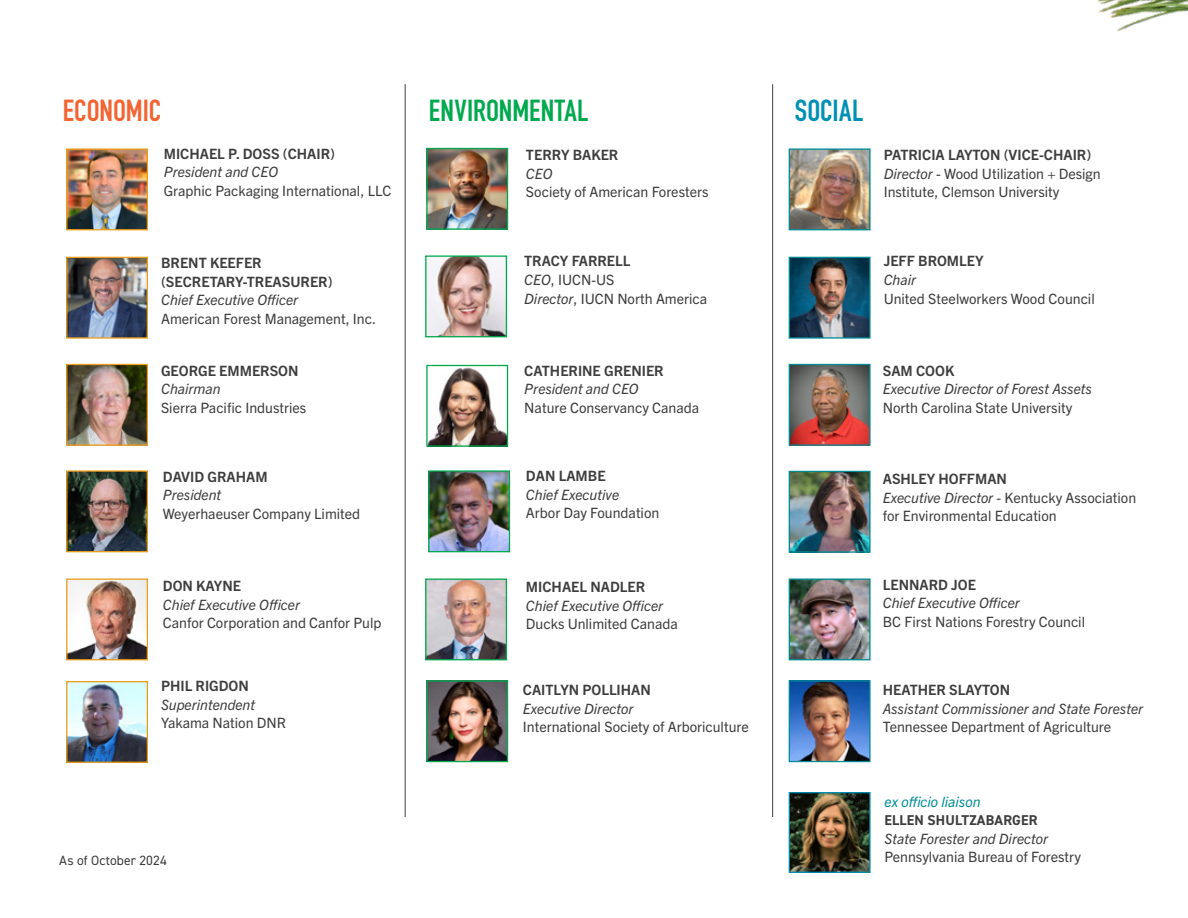
<style>
.page{position:relative;width:1188px;height:918px;background:#fff}
.page>*{position:absolute;margin:0;border:0;box-sizing:border-box;transform-origin:0 0}
.t1{font:700 30px "DIN Condensed";letter-spacing:.005em;color:#00a94e}
.t2{font:700 30px "DIN Condensed";color:#f26533}
.t3{font:700 30px "DIN Condensed";letter-spacing:.005em;color:#0090b5}
.t4{font:14.25px/18.6px "Trade Gothic Next LT Pro";color:#3e3e3f}
.t5{font:italic 14.25px/18.6px "Trade Gothic Next LT Pro";color:#3e3e3f}
.t6{font:700 14.25px/18.6px "Trade Gothic Next LT Pro";color:#3e3e3f}
.t7{font:13.5px "DIN2014";letter-spacing:.01em;color:#3e3e3f}
.s1{font-weight:700}
.s2{font-style:italic}
.s3{font-weight:400;font-style:italic}
.s4{font-weight:400}
.s5{font-weight:700;font-style:normal}
.s6{font-style:normal}
.s7{color:#008c95}
.s8{font-family:"DIN2014";font-weight:700;font-style:normal}
</style>
<div class="page">
<img style="left:791px;top:794px;width:78px;height:77px">
<div style="left:789px;top:792px;width:82px;height:81px;border:1px solid #0090b5"></div>
<hr style="left:405px;top:84px;width:1px;height:733px;background:#3e3e3f">
<hr style="left:772px;top:84px;width:1px;height:733px;background:#3e3e3f">
<img style="left:428px;top:150px;width:78px;height:78px">
<div style="left:426px;top:148px;width:82px;height:82px;border:1px solid #00a94e"></div>
<img style="left:430px;top:472px;width:78px;height:78px">
<div style="left:428px;top:470px;width:82px;height:82px;border:1px solid #00a94e"></div>
<img style="left:427px;top:581px;width:78px;height:77px">
<div style="left:425px;top:579px;width:82px;height:81px;border:1px solid #00a94e"></div>
<img style="left:68px;top:150px;width:78px;height:78px">
<div style="left:66px;top:148px;width:82px;height:82px;border:1px solid #ec9c18"></div>
<img style="left:68px;top:472px;width:78px;height:78px">
<div style="left:66px;top:470px;width:82px;height:82px;border:1px solid #ec9c18"></div>
<img style="left:428px;top:367px;width:78px;height:78px">
<div style="left:426px;top:365px;width:82px;height:82px;border:1px solid #00a94e"></div>
<img style="left:68px;top:259px;width:78px;height:78px">
<div style="left:66px;top:257px;width:82px;height:82px;border:1px solid #ec9c18"></div>
<img style="left:791px;top:259px;width:78px;height:78px">
<div style="left:789px;top:257px;width:82px;height:82px;border:1px solid #008c95"></div>
<img style="left:791px;top:473px;width:78px;height:78px">
<div style="left:789px;top:471px;width:82px;height:82px;border:1px solid #008c95"></div>
<img style="left:791px;top:581px;width:78px;height:77px">
<div style="left:789px;top:579px;width:82px;height:81px;border:1px solid #008c95"></div>
<img style="left:791px;top:682px;width:78px;height:78px">
<div style="left:789px;top:680px;width:82px;height:82px;border:1px solid #008c95"></div>
<img style="left:791px;top:150px;width:78px;height:78px">
<div style="left:789px;top:148px;width:82px;height:82px;border:1px solid #008c95"></div>
<img style="left:427px;top:257px;width:78px;height:78px">
<div style="left:425px;top:255px;width:82px;height:82px;border:1px solid #00a94e"></div>
<img style="left:68px;top:366px;width:78px;height:78px">
<div style="left:66px;top:364px;width:82px;height:82px;border:1px solid #ec9c18"></div>
<img style="left:68px;top:581px;width:78px;height:77px">
<div style="left:66px;top:579px;width:82px;height:81px;border:1px solid #ec9c18"></div>
<img style="left:428px;top:682px;width:78px;height:78px">
<div style="left:426px;top:680px;width:82px;height:82px;border:1px solid #00a94e"></div>
<img style="left:68px;top:683px;width:78px;height:78px">
<div style="left:66px;top:681px;width:82px;height:82px;border:1px solid #ec9c18"></div>
<img style="left:791px;top:366px;width:78px;height:78px">
<div style="left:789px;top:364px;width:82px;height:82px;border:1px solid #008c95"></div>
<img style="left:1097px;top:0;width:91px;height:32px">
<p class="t2" style="left:63px;top:90px;width:100px">ECONOMIC</p>
<p class="t1" style="left:429px;top:90px;width:161px">ENVIRONMENTAL</p>
<p class="t3" style="left:795px;top:90px;width:70px">SOCIAL</p>
<p class="t4" style="left:164px;top:143px;width:229px"><span class="s1">MICHAEL P. DOSS (CHAIR)<br></span><span class="s2">President and CEO<br></span>Graphic Packaging International, LLC</p>
<p class="t4" style="left:526px;top:145px;width:184px"><span class="s1">TERRY BAKER<br></span><span class="s2">CEO<br></span>Society of American Foresters</p>
<p class="t4" style="left:884px;top:145px;width:219px"><span class="s1">PATRICIA LAYTON (VICE-CHAIR)<br></span><span class="s2">Director -</span> Wood Utilization + Design<br>Institute, Clemson University</p>
<p class="t6" style="left:161px;top:253px;width:217px">BRENT KEEFER (SECRETARY-TREASURER)<br><span class="s3">Chief Executive Officer<br></span><span class="s4">American Forest Management, Inc.</span></p>
<p class="t4" style="left:884px;top:251px;width:213px"><span class="s1">JEFF BROMLEY<br></span><span class="s2">Chair<br></span>United Steelworkers Wood Council</p>
<p class="t4" style="left:524px;top:251px;width:185px"><span class="s1">TRACY FARRELL<br></span><span class="s2">CEO</span>, IUCN-US<br><span class="s2">Director</span>, IUCN North America</p>
<p class="t4" style="left:161px;top:360px;width:147px"><span class="s1">GEORGE EMMERSON<br></span><span class="s2">Chairman<br></span>Sierra Pacific Industries</p>
<p class="t4" style="left:163px;top:466px;width:199px"><span class="s1">DAVID GRAHAM<br></span><span class="s2">President<br></span>Weyerhaeuser Company Limited</p>
<p class="t4" style="left:163px;top:576px;width:220px"><span class="s1">DON KAYNE<br></span><span class="s2">Chief Executive Officer<br></span>Canfor Corporation and Canfor Pulp</p>
<p class="t4" style="left:161px;top:676px;width:127px"><span class="s1">PHIL RIGDON<br></span><span class="s2">Superintendent<br></span>Yakama Nation DNR</p>
<p class="t4" style="left:524px;top:360px;width:176px"><span class="s1">CATHERINE GRENIER<br></span><span class="s2">President and CEO<br></span>Nature Conservancy Canada</p>
<p class="t4" style="left:526px;top:466px;width:135px"><span class="s1">DAN LAMBE<br></span><span class="s2">Chief Executive<br></span>Arbor Day Foundation</p>
<p class="t5" style="left:526px;top:577px;width:153px"><span class="s5">MICHAEL NADLER<br></span>Chief Executive Officer<br><span class="s6">Ducks Unlimited Canada</span></p>
<p class="t4" style="left:523px;top:680px;width:227px"><span class="s1">CAITLYN POLLIHAN<br></span><span class="s2">Executive Director<br></span>International Society of Arboriculture</p>
<p class="t5" style="left:883px;top:360px;width:211px"><span class="s5">SAM COOK<br></span>Executive Director of Forest Assets<br><span class="s6">North Carolina State University</span></p>
<p class="t4" style="left:883px;top:469px;width:255px"><span class="s1">ASHLEY HOFFMAN<br></span><span class="s2">Executive Director -</span> Kentucky Association for Environmental Education</p>
<p class="t4" style="left:883px;top:574px;width:204px"><span class="s1">LENNARD JOE<br></span><span class="s2">Chief Executive Officer<br></span>BC First Nations Forestry Council</p>
<p class="t5" style="left:883px;top:680px;width:262px"><span class="s5">HEATHER SLAYTON<br></span>Assistant Commissioner and State Forester<br><span class="s6">Tennessee Department of Agriculture</span></p>
<p class="t5" style="left:885px;top:791px;width:165px"><span class="s7">ex officio liaison<br></span><span class="s8">ELLEN SHULTZABARGER<br></span>State Forester and Director</p>
<p class="t7" style="left:59px;top:852px;width:109px">As of October 2024</p>
<p class="t4" style="left:885px;top:847px;width:198px">Pennsylvania Bureau of Forestry</p>
</div>
